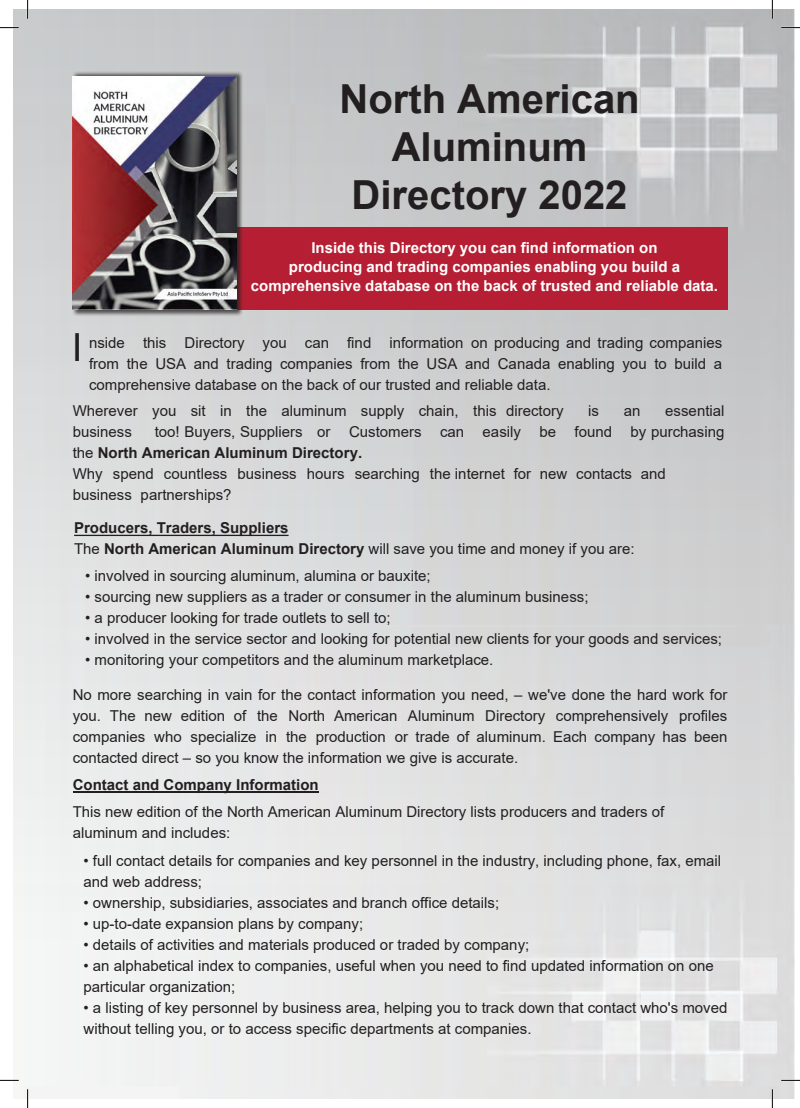
<style>
.page{position:relative;width:800px;height:1108px;background:#fff}
.page>*{position:absolute;margin:0;border:0;box-sizing:border-box;transform-origin:0 0}
.t1{font:700 40px/48px "Arial";color:#231f20;text-align:center}
.t2{font:38.75px "Arial";color:#231f20}
.t3{font:15px/21px "Arial";color:#231f20;text-align:justify}
.t4{font:15px/21px "Arial";color:#231f20}
.t5{font:700 15px/18.8px "Arial";color:#fff;text-align:center}
.t6{font:700 15px/21px "Arial";color:#231f20}
.s1{font-style:inherit}
.s2{font-weight:700}
.s3{font-weight:400}
</style>
<div class="page">
<img style="left:14px;top:10px;width:779px;height:1088px">
<div style="left:222px;top:227px;width:505px;height:83px;background:#b61f33"></div>
<hr style="left:73px;top:791px;width:245px;height:2px;background:#231f20">
<div style="left:71px;top:71px;width:172px;height:246px;background:#231f20;opacity:.75"></div>
<img style="left:73px;top:77px;width:163px;height:233px">
<hr style="left:74px;top:534px;width:214px;height:2px;background:#231f20">
<svg style="left:0;top:27px;width:19px;height:1px"></svg>
<svg style="left:781px;top:27px;width:18px;height:1px"></svg>
<svg style="left:0;top:1079px;width:19px;height:2px"></svg>
<svg style="left:781px;top:1079px;width:18px;height:2px"></svg>
<svg style="left:27px;top:0;width:1px;height:19px"></svg>
<svg style="left:27px;top:1089px;width:1px;height:19px"></svg>
<svg style="left:771px;top:0;width:1px;height:19px"></svg>
<svg style="left:771px;top:1089px;width:1px;height:19px"></svg>
<h1 class="t1" style="left:339px;top:75px;width:302px">North American<br>Aluminum<br>Directory <span class="s1">2022</span></h1>
<p class="t5" style="left:251px;top:239px;width:468px">Inside this Directory you can find information on<br>producing and trading companies enabling you build a comprehensive database on the back of trusted and reliable data.</p>
<h2 class="t2" style="left:72px;top:321px;width:12px">I</h2>
<p class="t3" style="left:89px;top:332px;width:634px">nside this Directory you can find information on producing and trading companies from the USA and <span class="s1">trading</span> companies from the USA and Canada enabling you to build a comprehensive database on the back of our trusted and reliable data.</p>
<p class="t3" style="left:73px;top:400px;width:492px">Wherever you sit in the aluminum supply chain, this directory</p>
<p class="t3" style="left:588px;top:400px;width:12px">is</p>
<p class="t3" style="left:623px;top:400px;width:18px">an</p>
<p class="t3" style="left:665px;top:400px;width:61px">essential</p>
<p class="t3" style="left:73px;top:421px;width:61px">business</p>
<p class="t3" style="left:73px;top:421px;width:653px;text-align:left;text-indent:82px">too! Buyers, Suppliers or Customers can easily be found by purchasing the <span class="s2">North American Aluminum Directory.<br></span>Why spend countless business hours searching the internet for new contacts and business partnerships?</p>
<p class="t6" style="left:74px;top:517px;width:562px">Producers, Traders, Suppliers<br><span class="s3">The</span> North American Aluminum Directory <span class="s3">will save you time and money if you are:</span></p>
<p class="t3" style="left:85px;top:565px;width:347px">• involved in sourcing aluminum, alumina or bauxite;</p>
<p class="t3" style="left:85px;top:586px;width:504px">• sourcing new suppliers as a trader or consumer in the aluminum business;</p>
<p class="t3" style="left:85px;top:607px;width:307px">• a producer looking for trade outlets to sell to;</p>
<p class="t3" style="left:85px;top:628px;width:638px">• involved in the service sector and looking for potential new clients for your goods and services;</p>
<p class="t3" style="left:85px;top:649px;width:409px">• monitoring your competitors and the aluminum marketplace.</p>
<p class="t3" style="left:73px;top:683px;width:656px">No more searching in vain for the contact information you need, – we've done the hard work for you. The new edition of the North American Aluminum Directory comprehensively profiles companies who specialize in the production or trade of aluminum. Each company has been contacted direct – so you know the information we give is accurate.</p>
<p class="t6" style="left:73px;top:774px;width:247px">Contact and Company Information</p>
<p class="t3" style="left:73px;top:801px;width:593px">This new edition of the North American Aluminum Directory lists producers and traders of aluminum and includes:</p>
<p class="t4" style="left:83px;top:850px;width:639px">• full contact details for companies and key personnel in the industry, including phone, fax, email and web address;</p>
<p class="t4" style="left:83px;top:892px;width:417px">• ownership, subsidiaries, associates and branch office details;</p>
<p class="t4" style="left:83px;top:913px;width:281px">• up-to-date expansion plans by company;</p>
<p class="t4" style="left:83px;top:934px;width:447px">• details of activities and materials produced or traded by company;</p>
<p class="t4" style="left:83px;top:955px;width:631px">• an alphabetical index to companies, useful when you need to find updated information on one particular organization;</p>
<p class="t4" style="left:83px;top:997px;width:645px">• a listing of key personnel by business area, helping you to track down that contact who's moved without telling you, or to access specific departments at companies.</p>
</div>
